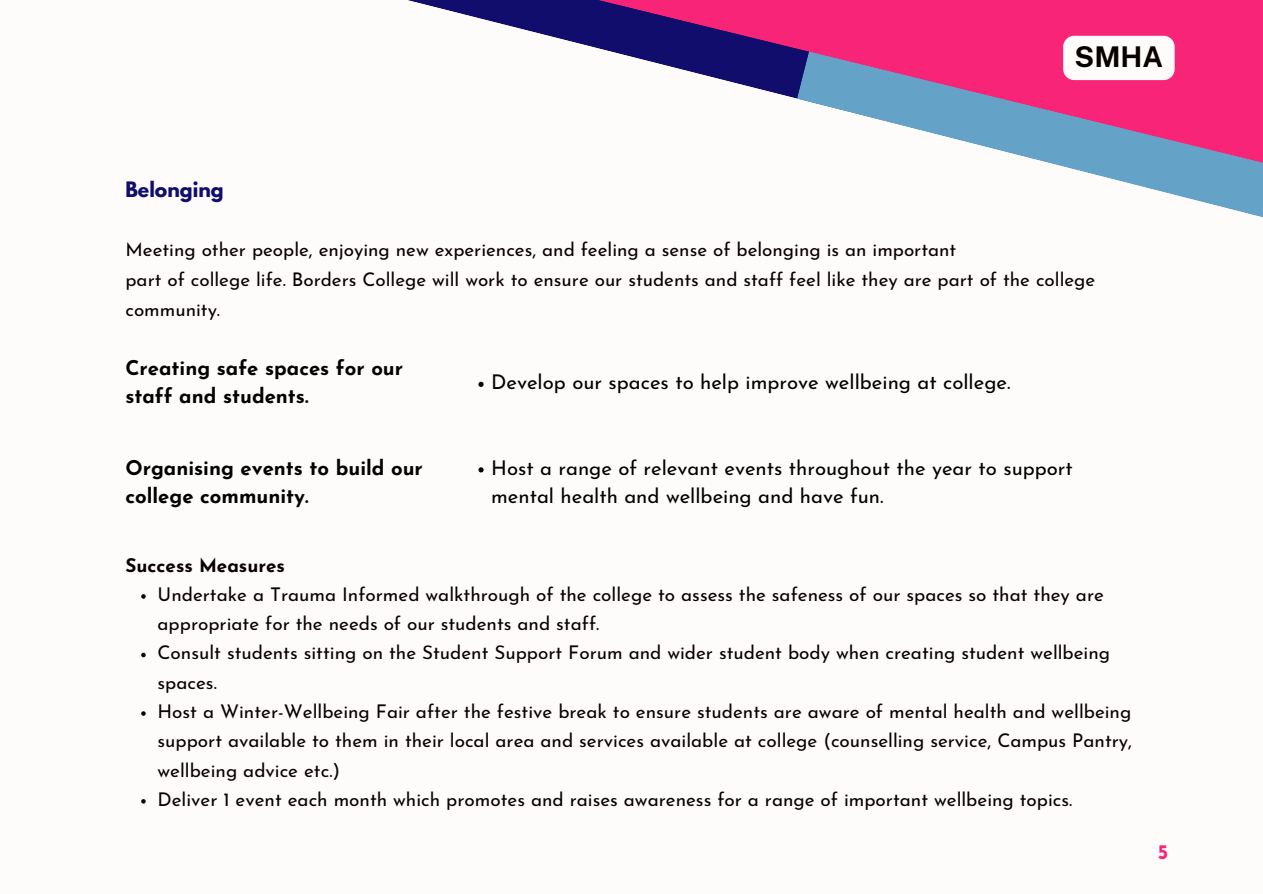
<style>
.page{position:relative;width:1263px;height:894px;background:#fff}
.page>*{position:absolute;margin:0;border:0;box-sizing:border-box;transform-origin:0 0}
.t1{font:700 28.5px "Public Sans";color:#090000}
.t2{font:20.25px/28.2px "Josefin Sans";color:#000}
.t3{font:700 20.25px/28.2px "Josefin Sans";color:#000}
.t4{font:700 20.25px "Josefin Sans";color:#f82477}
.t5{font:18.9px/29.2px "Josefin Sans";color:#090000}
.t6{font:700 18.9px "Josefin Sans";color:#090000}
.t7{font:700 18.9px "League Spartan";color:#110d6d}
</style>
<div class="page">
<div style="left:0;top:0;width:1263px;height:893px;background:#fdfcfb"></div>
<svg style="left:1070px;top:168px;width:193px;height:50px"></svg>
<svg style="left:408px;top:0;width:855px;height:168px"></svg>
<svg style="left:1063px;top:36px;width:112px;height:44px"></svg>
<svg style="left:478px;top:381px;width:6px;height:6px"></svg>
<svg style="left:478px;top:467px;width:6px;height:5px"></svg>
<svg style="left:141px;top:594px;width:5px;height:4px"></svg>
<svg style="left:141px;top:652px;width:5px;height:5px"></svg>
<svg style="left:141px;top:711px;width:5px;height:4px"></svg>
<svg style="left:141px;top:799px;width:5px;height:4px"></svg>
<h2 class="t1" style="left:1075px;top:40px;width:90px">SMHA</h2>
<p class="t7" style="left:125px;top:180px;width:100px">Belonging</p>
<p class="t5" style="left:125px;top:237px;width:832px">Meeting other people, enjoying new experiences, and feeling a sense of belonging is an important</p>
<h2 class="t5" style="left:125px;top:266px;width:971px;line-height:29.7px">part of college life. Borders College will work to ensure our students and staff feel like they are part of the college community.</h2>
<p class="t3" style="left:125px;top:356px;width:279px">Creating safe spaces for our staff and students.</p>
<h2 class="t2" style="left:491px;top:370px;width:521px">Develop our spaces to help improve wellbeing at college.</h2>
<p class="t3" style="left:125px;top:455px;width:299px">Organising events to build our college community.</p>
<h2 class="t2" style="left:491px;top:455px;width:583px">Host a range of relevant events throughout the year to support mental health and wellbeing and have fun.</h2>
<p class="t6" style="left:125px;top:557px;width:161px">Success Measures</p>
<p class="t5" style="left:158px;top:581px;width:948px">Undertake a Trauma Informed walkthrough of the college to assess the safeness of our spaces so that they are appropriate for the needs of our students and staff.</p>
<p class="t5" style="left:158px;top:640px;width:954px">Consult students sitting on the Student Support Forum and wider student body when creating student wellbeing spaces.</p>
<p class="t5" style="left:158px;top:698px;width:976px;text-align:justify">Host a Winter-Wellbeing Fair after the festive break to ensure students are aware of mental health and wellbeing support available to them in their local area and services available at college (counselling service, Campus Pantry, wellbeing advice etc.)</p>
<p class="t5" style="left:158px;top:786px;width:916px">Deliver 1 event each month which promotes and raises awareness for a range of important wellbeing topics.</p>
<h1 class="t4" style="left:1158px;top:843px;width:12px">5</h1>
</div>
